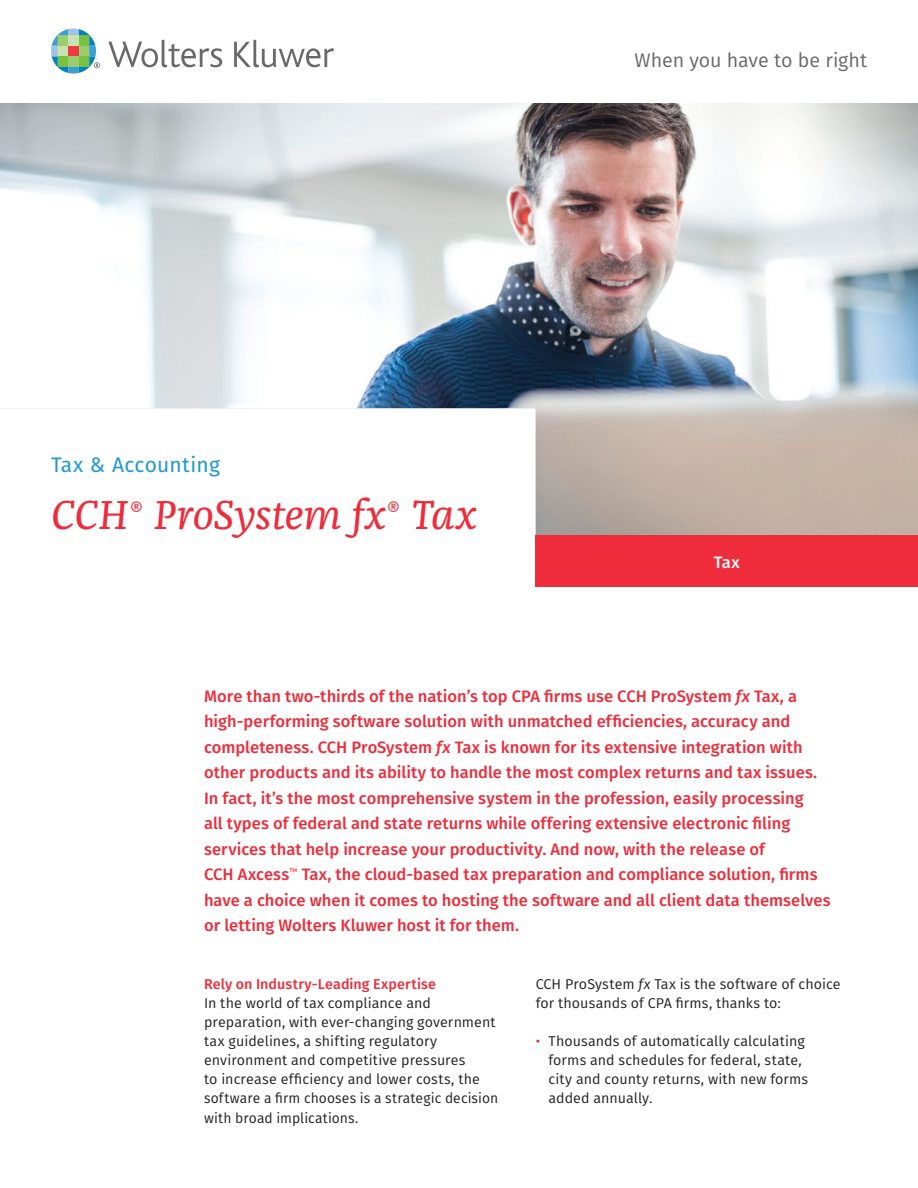
<style>
.page{position:relative;width:918px;height:1188px;background:#fff}
.page>*{position:absolute;margin:0;border:0;box-sizing:border-box;transform-origin:0 0}
.Title_28_pt{font:italic 42px "Franziska Pro";letter-spacing:-.01em;color:#ee2c3b}
.t1{font:21px "Fira Sans";letter-spacing:.01em;color:#2097d4}
.Body_text{font:19.65px "Fira Sans";letter-spacing:-.005em;color:#69696c}
.Intro_text{font:500 16.5px/25.5px "Fira Sans";color:#ee2c3b}
.t2{font:500 16.5px "Fira Sans";color:#fff}
.Body_text-2{font:14.25px/19.2px "Fira Sans";letter-spacing:.005em;color:#231f20}
.Heading{font:500 14.25px "Fira Sans";letter-spacing:.01em;color:#ee2c3b}
.s1{font-style:italic}
.s2{color:#ee2c3b}
</style>
<div class="page">
<img style="left:0;top:103px;width:918px;height:433px">
<div style="left:536px;top:536px;width:382px;height:51px;background:#ee2c3b"></div>
<svg style="left:108px;top:40px;width:114px;height:27px"></svg>
<svg style="left:234px;top:40px;width:100px;height:27px"></svg>
<svg style="left:51px;top:28px;width:49px;height:46px"></svg>
<p class="t1" style="left:51px;top:449px;width:170px">Tax &amp; Accounting</p>
<p class="Title_28_pt" style="left:51px;top:489px;width:427px">CCH<sup>®</sup> ProSystem fx<sup>®</sup> Tax</p>
<p class="Body_text" style="left:635px;top:45px;width:234px">When you have to be right</p>
<p class="t2" style="left:714px;top:549px;width:27px">Tax</p>
<p class="Intro_text" style="left:204px;top:682px;width:628px">More than two-thirds of the nation’s top CPA firms use CCH ProSystem <span class="s1">fx</span> Tax, a high-performing software solution with unmatched efficiencies, accuracy and completeness. CCH ProSystem <span class="s1">fx</span> Tax is known for its extensive integration with other products and its ability to handle the most complex returns and tax issues.<br>In fact, it’s the most comprehensive system in the profession, easily processing<br>all types of federal and state returns while offering extensive electronic filing services that help increase your productivity. And now, with the release of<br>CCH Axcess<sup>™</sup> Tax, the cloud-based tax preparation and compliance solution, firms have a choice when it comes to hosting the software and all client data themselves or letting Wolters Kluwer host it for them.</p>
<p class="Heading" style="left:204px;top:972px;width:233px">Rely on Industry-Leading Expertise</p>
<p class="Body_text-2" style="left:204px;top:993px;width:296px">In the world of tax compliance and preparation, with ever-changing government tax guidelines, a shifting regulatory environment and competitive pressures<br>to increase efficiency and lower costs, the software a firm chooses is a strategic decision with broad implications.</p>
<p class="Body_text-2" style="left:536px;top:974px;width:306px">CCH ProSystem <span class="s1">fx</span> Tax is the software of choice for thousands of CPA firms, thanks to:</p>
<p class="Body_text-2" style="left:549px;top:1031px;width:261px;text-indent:-13px"><span class="s2">•</span> Thousands of automatically calculating forms and schedules for federal, state, city and county returns, with new forms added annually.</p>
</div>
